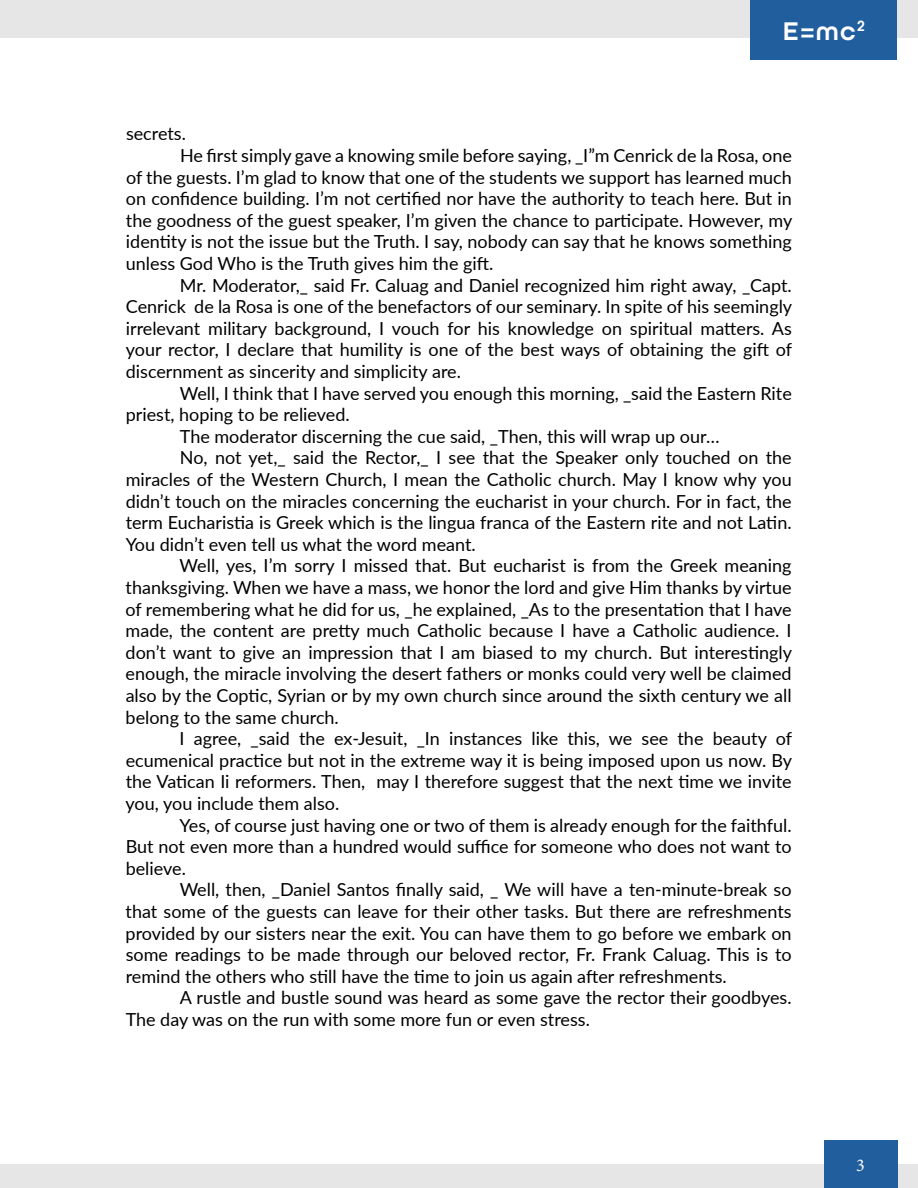
<style>
.page{position:relative;width:918px;height:1188px;background:#fff}
.page>*{position:absolute;margin:0;border:0;box-sizing:border-box;transform-origin:0 0}
.t1{font:600 27px "All Round Gothic";color:#fff}
.t2{font:18px "Lato";color:#000}
.t3{font:18px "Minion Pro";color:#fff}
</style>
<div class="page">
<div style="left:0;top:0;width:918px;height:38px;background:#e6e6e6"></div>
<div style="left:0;top:1164px;width:918px;height:24px;background:#e6e6e6"></div>
<div style="left:751px;top:0;width:146px;height:59px;background:#215e9e"></div>
<div style="left:824px;top:1140px;width:73px;height:48px;background:#215e9e"></div>
<h1 class="t1" style="left:783px;top:15px;width:84px">E=mc<sup>2</sup></h1>
<p class="t2" style="left:126px;top:121px;width:62px">secrets.</p>
<p class="t2" style="left:180px;top:143px;width:614px">He first simply gave a knowing smile before saying, _I”m Cenrick de la Rosa, one</p>
<p class="t2" style="left:126px;top:164px;width:667px">of the guests. I’m glad to know that one of the students we support has learned much</p>
<p class="t2" style="left:126px;top:186px;width:667px">on confidence building. I’m not certified nor have the authority to teach here. But in</p>
<p class="t2" style="left:126px;top:207px;width:668px">the goodness of the guest speaker, I’m given the chance to participate. However, my</p>
<p class="t2" style="left:126px;top:229px;width:667px">identity is not the issue but the Truth. I say, nobody can say that he knows something</p>
<p class="t2" style="left:126px;top:251px;width:369px">unless God Who is the Truth gives him the gift.</p>
<p class="t2" style="left:180px;top:272px;width:613px">Mr. Moderator,_ said Fr. Caluag and Daniel recognized him right away, _Capt.</p>
<p class="t2" style="left:126px;top:294px;width:668px">Cenrick de la Rosa is one of the benefactors of our seminary. In spite of his seemingly</p>
<p class="t2" style="left:126px;top:315px;width:667px">irrelevant military background, I vouch for his knowledge on spiritual matters. As</p>
<p class="t2" style="left:126px;top:337px;width:668px">your rector, I declare that humility is one of the best ways of obtaining the gift of</p>
<p class="t2" style="left:126px;top:359px;width:337px">discernment as sincerity and simplicity are.</p>
<p class="t2" style="left:180px;top:380px;width:614px">Well, I think that I have served you enough this morning, _said the Eastern Rite</p>
<p class="t2" style="left:126px;top:402px;width:225px">priest, hoping to be relieved.</p>
<p class="t2" style="left:180px;top:423px;width:541px">The moderator discerning the cue said, _Then, this will wrap up our…</p>
<p class="t2" style="left:180px;top:445px;width:613px">No, not yet,_ said the Rector,_ I see that the Speaker only touched on the</p>
<p class="t2" style="left:126px;top:467px;width:667px">miracles of the Western Church, I mean the Catholic church. May I know why you</p>
<p class="t2" style="left:126px;top:488px;width:667px">didn’t touch on the miracles concerning the eucharist in your church. For in fact, the</p>
<p class="t2" style="left:126px;top:510px;width:667px">term Eucharistia is Greek which is the lingua franca of the Eastern rite and not Latin.</p>
<p class="t2" style="left:126px;top:531px;width:352px">You didn’t even tell us what the word meant.</p>
<p class="t2" style="left:180px;top:553px;width:613px">Well, yes, I’m sorry I missed that. But eucharist is from the Greek meaning</p>
<p class="t2" style="left:126px;top:575px;width:667px">thanksgiving. When we have a mass, we honor the lord and give Him thanks by virtue</p>
<p class="t2" style="left:126px;top:596px;width:668px">of remembering what he did for us, _he explained, _As to the presentation that I have</p>
<p class="t2" style="left:126px;top:618px;width:668px">made, the content are pretty much Catholic because I have a Catholic audience. I</p>
<p class="t2" style="left:126px;top:639px;width:668px">don’t want to give an impression that I am biased to my church. But interestingly</p>
<p class="t2" style="left:126px;top:661px;width:668px">enough, the miracle involving the desert fathers or monks could very well be claimed</p>
<p class="t2" style="left:126px;top:683px;width:667px">also by the Coptic, Syrian or by my own church since around the sixth century we all</p>
<p class="t2" style="left:126px;top:704px;width:215px">belong to the same church.</p>
<p class="t2" style="left:180px;top:726px;width:614px">I agree, _said the ex-Jesuit, _In instances like this, we see the beauty of</p>
<p class="t2" style="left:126px;top:747px;width:668px">ecumenical practice but not in the extreme way it is being imposed upon us now. By</p>
<p class="t2" style="left:126px;top:769px;width:667px">the Vatican Ii reformers. Then, may I therefore suggest that the next time we invite</p>
<p class="t2" style="left:126px;top:791px;width:215px">you, you include them also.</p>
<p class="t2" style="left:180px;top:812px;width:614px">Yes, of course just having one or two of them is already enough for the faithful.</p>
<p class="t2" style="left:126px;top:834px;width:667px">But not even more than a hundred would suffice for someone who does not want to</p>
<p class="t2" style="left:126px;top:855px;width:62px">believe.</p>
<p class="t2" style="left:180px;top:877px;width:613px">Well, then, _Daniel Santos finally said, _ We will have a ten-minute-break so</p>
<p class="t2" style="left:126px;top:899px;width:668px">that some of the guests can leave for their other tasks. But there are refreshments</p>
<p class="t2" style="left:126px;top:920px;width:668px">provided by our sisters near the exit. You can have them to go before we embark on</p>
<p class="t2" style="left:126px;top:942px;width:668px">some readings to be made through our beloved rector, Fr. Frank Caluag. This is to</p>
<p class="t2" style="left:126px;top:963px;width:603px">remind the others who still have the time to join us again after refreshments.</p>
<p class="t2" style="left:180px;top:985px;width:613px">A rustle and bustle sound was heard as some gave the rector their goodbyes.</p>
<p class="t2" style="left:126px;top:1007px;width:466px">The day was on the run with some more fun or even stress.</p>
<p class="t3" style="left:856px;top:1153px;width:10px">3</p>
</div>
